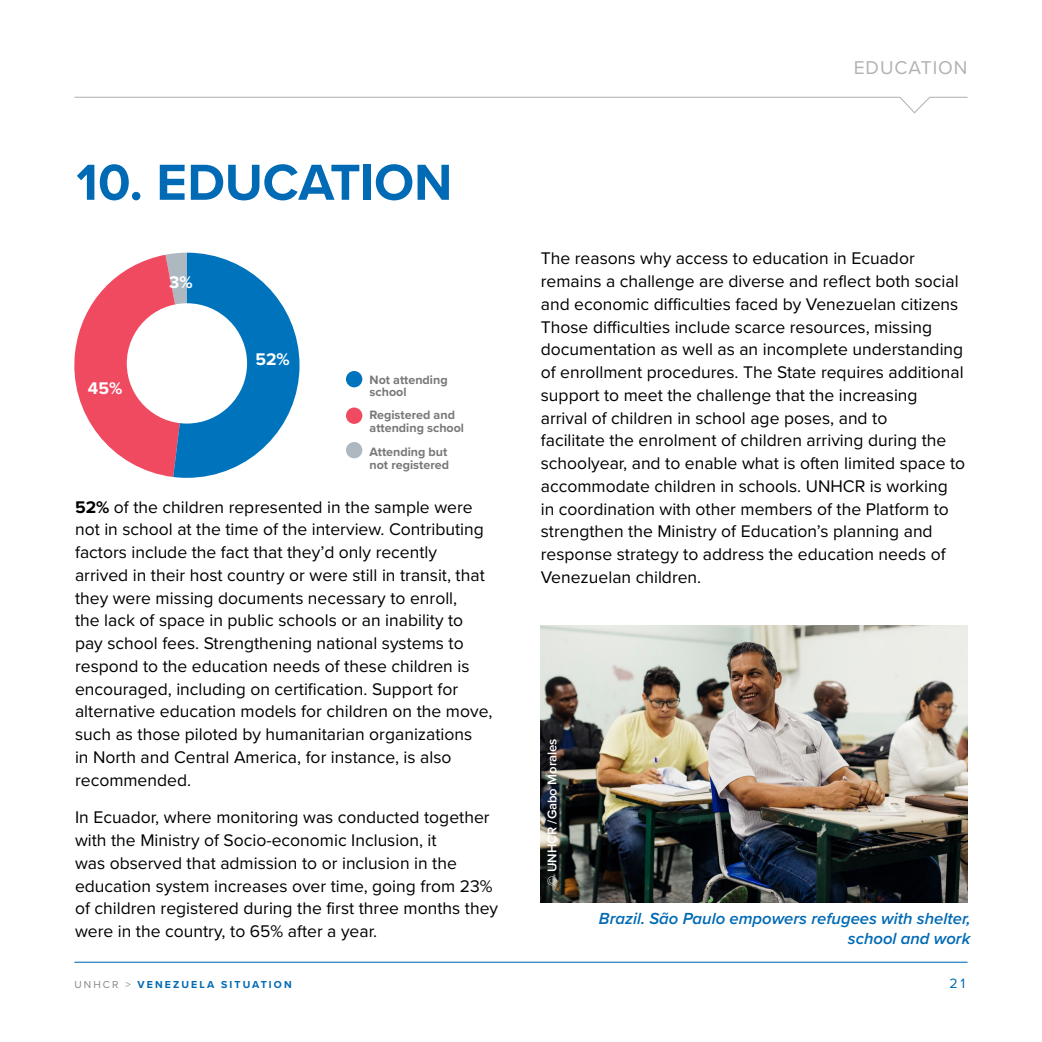
<style>
.page{position:relative;width:1042px;height:1042px;background:#fff}
.page>*{position:absolute;margin:0;border:0;box-sizing:border-box;transform-origin:0 0}
.t1{font:700 52.5px "Proxima Nova";letter-spacing:-.005em;color:#006ab4}
.t2{font:19.25px "Proxima Nova";letter-spacing:.05em;color:#b3b2b2}
.t3{font:17.5px/22.8px "Proxima Nova";color:#000}
.t4{font:700 17.5px "Proxima Nova";color:#fff}
.t5{font:italic 600 16.62px/19.9px "Proxima Nova";color:#006ab4;text-align:right}
.t6{font:14px "Proxima Nova";color:#006ab4}
.t7{font:600 13.12px "Proxima Nova";letter-spacing:-.005em;color:#fff}
.t8{font:700 12.42px/12.6px "Proxima Nova";color:#787878}
.t9{font:700 10.5px "Proxima Nova";letter-spacing:.2em;color:#006ab4}
.s1{font-weight:700}
.s2{font-weight:400;color:#878787}
</style>
<div class="page">
<img style="left:541px;top:625px;width:426px;height:277px">
<svg style="left:74px;top:253px;width:225px;height:225px"></svg>
<div style="left:127px;top:303px;width:120px;height:120px;background:#fff;border-radius:50%"></div>
<div style="left:346px;top:371px;width:16px;height:16px;background:#0073bd;border-radius:50%"></div>
<div style="left:346px;top:442px;width:16px;height:16px;background:#aeb8c1;border-radius:50%"></div>
<div style="left:346px;top:407px;width:16px;height:17px;background:#f04a61;border-radius:50%"></div>
<hr style="left:74px;top:961px;width:893px;height:2px;background:#006ab4">
<svg style="left:74px;top:96px;width:894px;height:18px"></svg>
<h1 class="t1" style="left:76px;top:143px;width:377px">10. EDUCATION</h1>
<p class="t4" style="left:88px;top:375px;width:36px">45%</p>
<p class="t4" style="left:169px;top:269px;width:25px">3%</p>
<p class="t4" style="left:255px;top:346px;width:36px">52%</p>
<p class="t8" style="left:369px;top:373px;width:80px">Not attending school</p>
<p class="t8" style="left:369px;top:408px;width:96px">Registered and attending school</p>
<p class="t8" style="left:369px;top:445px;width:81px">Attending but not registered</p>
<p class="t3" style="left:75px;top:495px;width:419px"><span class="s1">52%</span> of the children represented in the sample were not in school at the time of the interview. Contributing factors include the fact that they’d only recently arrived in their host country or were still in transit, that they were missing documents necessary to enroll,<br>the lack of space in public schools or an inability to pay school fees. Strengthening national systems to respond to the education needs of these children is encouraged, including on certification. Support for alternative education models for children on the move, such as those piloted by humanitarian organizations<br>in North and Central America, for instance, is also recommended.</p>
<p class="t3" style="left:75px;top:805px;width:425px">In Ecuador, where monitoring was conducted together with the Ministry of Socio-economic Inclusion, it<br>was observed that admission to or inclusion in the education system increases over time, going from 23% of children registered during the first three months they were in the country, to 65% after a year.</p>
<p class="t2" style="left:853px;top:54px;width:115px">EDUCATION</p>
<p class="t3" style="left:541px;top:246px;width:426px">The reasons why access to education in Ecuador remains a challenge are diverse and reflect both social and economic difficulties faced by Venezuelan citizens Those difficulties include scarce resources, missing documentation as well as an incomplete understanding of enrollment procedures. The State requires additional support to meet the challenge that the increasing arrival of children in school age poses, and to<br>facilitate the enrolment of children arriving during the schoolyear, and to enable what is often limited space to accommodate children in schools. UNHCR is working in coordination with other members of the Platform to strengthen the Ministry of Education’s planning and response strategy to address the education needs of Venezuelan children.</p>
<p class="t7" style="left:542px;top:885px;width:149px;rotate:-90deg">© UNHCR /Gabo Morales</p>
<p class="t5" style="left:599px;top:907px;width:373px">Brazil. São Paulo empowers refugees with shelter, school and work</p>
<p class="t9" style="left:74px;top:976px;width:219px"><span class="s2">UNHCR &gt;</span> VENEZUELA SITUATION</p>
<p class="t6" style="left:949px;top:972px;width:17px">21</p>
</div>
